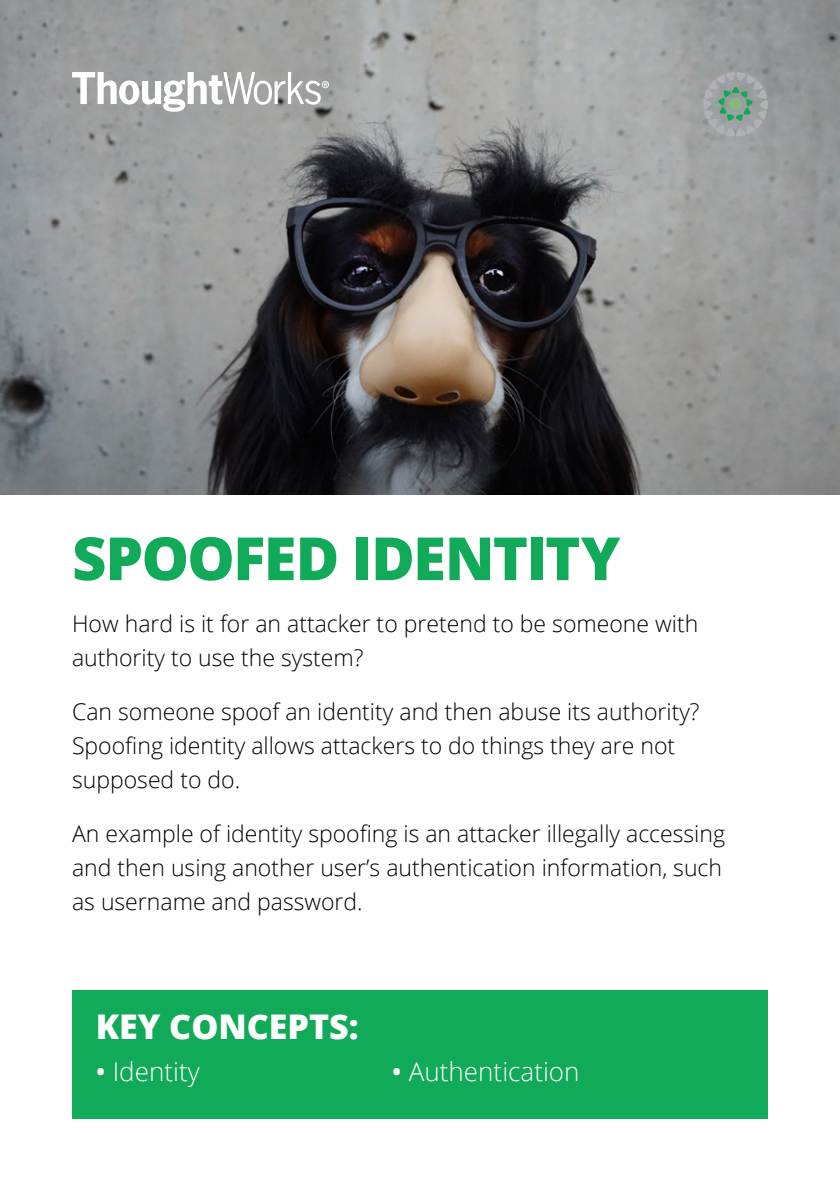
<style>
.page{position:relative;width:840px;height:1191px;background:#fff}
.page>*{position:absolute;margin:0;border:0;box-sizing:border-box;transform-origin:0 0}
.t1{font:800 59.6px "Open Sans";letter-spacing:-.025em;color:#11aa58}
.t2{font:800 34px "Open Sans";color:#fff}
.t3{font:300 26px "Open Sans";color:#fff}
.t4{font:300 23px/34px "Open Sans";color:#000}
.s1{font-weight:600}
</style>
<div class="page">
<img style="left:0;top:0;width:839px;height:495px">
<svg style="left:703px;top:72px;width:64px;height:65px;background:#95a39e"></svg>
<div style="left:728px;top:98px;width:13px;height:13px;background:#89b77e;border-radius:50%"></div>
<svg style="left:72px;top:72px;width:257px;height:40px"></svg>
<div style="left:72px;top:990px;width:695px;height:129px;background:#11aa58"></div>
<h1 class="t1" style="left:72px;top:513px;width:549px">SPOOFED IDENTITY</h1>
<p class="t4" style="left:72px;top:605px;width:627px">How hard is it for an attacker to pretend to be someone with authority to use the system?</p>
<p class="t4" style="left:72px;top:693px;width:628px">Can someone spoof an identity and then abuse its authority?<br>Spoofing identity allows attackers to do things they are not supposed to do.</p>
<p class="t4" style="left:72px;top:815px;width:654px">An example of identity spoofing is an attacker illegally accessing and then using another user’s authentication information, such as username and password.</p>
<h2 class="t2" style="left:96px;top:1000px;width:264px">KEY CONCEPTS:</h2>
<p class="t3" style="left:96px;top:1053px;width:105px"><span class="s1">•</span> Identity</p>
<p class="t3" style="left:391px;top:1053px;width:189px"><span class="s1">•</span> Authentication</p>
</div>
